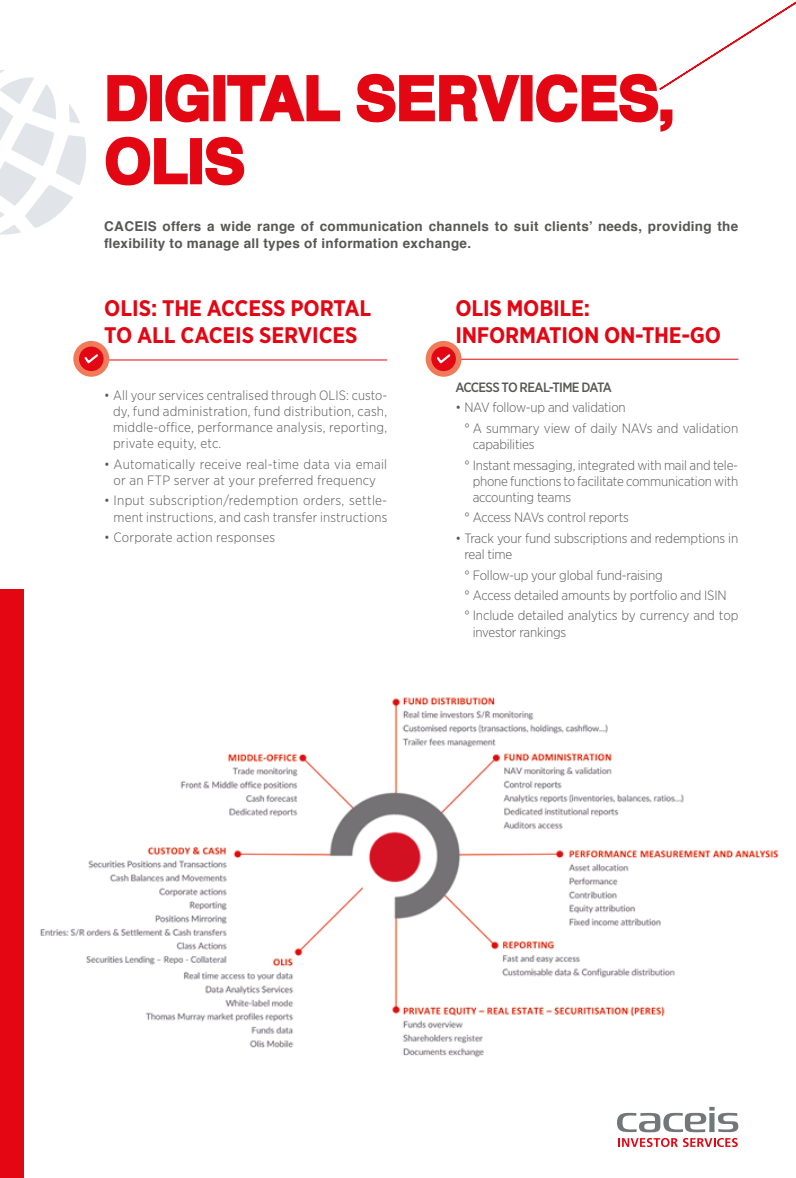
<style>
.page{position:relative;width:796px;height:1178px;background:#fff}
.page>*{position:absolute;margin:0;border:0;box-sizing:border-box;transform-origin:0 0}
.t1{font:700 60px/63px "Helvetica";color:#e30613}
.t2{font:700 22.5px/27px "Gotham Narrow";letter-spacing:-.01em;color:#e30613}
.t3{font:300 13.5px/16.2px "Gotham Narrow";letter-spacing:-.015em;color:#575756}
.t4{font:700 13.5px/16.2px "Helvetica";letter-spacing:.02em;color:#575756}
.t5{font:300 13.5px/16.2px "Gotham Narrow";letter-spacing:.015em;color:#575756;text-align:center}
.t6{font:300 13.5px/16.2px "Gotham Narrow";letter-spacing:.01em;color:#575756;text-align:right}
.t7{font:500 13.5px "Gotham Narrow";letter-spacing:-.045em;color:#575756}
</style>
<div class="page">
<svg style="left:618px;top:1138px;width:119px;height:9px"></svg>
<svg style="left:617px;top:1107px;width:121px;height:25px"></svg>
<div style="left:0;top:589px;width:23px;height:589px;background:#e30613"></div>
<svg style="left:356px;top:73px;width:165px;height:50px"></svg>
<div style="left:520px;top:75px;width:12px;height:46px;border:3px solid #e30613"></div>
<svg style="left:0;top:70px;width:341px;height:165px"></svg>
<hr style="left:104px;top:360px;width:283px;height:1px;background:#e30613">
<hr style="left:455px;top:359px;width:283px;height:1px;background:#e30613">
<svg style="left:536px;top:2px;width:259px;height:130px"></svg>
<svg style="left:76px;top:344px;width:30px;height:30px"></svg>
<div style="left:73px;top:341px;width:36px;height:36px;border:6px solid #ef7b5b;border-radius:50%"></div>
<svg style="left:82px;top:352px;width:18px;height:13px"></svg>
<svg style="left:428px;top:344px;width:30px;height:30px"></svg>
<div style="left:425px;top:341px;width:36px;height:36px;border:6px solid #ef7b5b;border-radius:50%"></div>
<svg style="left:434px;top:352px;width:18px;height:13px"></svg>
<img style="left:40px;top:697px;width:739px;height:361px">
<h1 class="t1" style="left:104px;top:68px;width:572px">DIGITAL SERVICES,<br>OLIS</h1>
<p class="t4" style="left:104px;top:219px;width:635px">CACEIS offers a wide range of communication channels to suit clients’ needs, providing the flexibility to manage all types of information exchange.</p>
<h2 class="t2" style="left:104px;top:295px;width:268px">OLIS: THE ACCESS PORTAL<br>TO ALL CACEIS SERVICES</h2>
<p class="t3" style="left:113px;top:386px;width:275px;text-align:justify;text-indent:-9px">• All your services centralised through OLIS: custo&shy;dy, fund administration, fund distribution, cash, middle-office, performance analysis, reporting, private equity, etc.</p>
<p class="t5" style="left:104px;top:455px;width:284px">• Automatically receive real-time data via email or an FTP server at your preferred frequency</p>
<p class="t6" style="left:104px;top:492px;width:284px">• Input subscription/redemption orders, settle&shy;ment instructions, and cash transfer instructions</p>
<p class="t5" style="left:104px;top:529px;width:172px">• Corporate action responses</p>
<h2 class="t2" style="left:455px;top:295px;width:267px">OLIS MOBILE:<br>INFORMATION ON-THE-GO</h2>
<p class="t7" style="left:455px;top:379px;width:158px">ACCESS TO REAL-TIME DATA</p>
<p class="t3" style="left:464px;top:397px;width:275px;line-height:20.4px;text-indent:-9px">• NAV follow-up and validation<br>° A summary view of daily NAVs and validation</p>
<p class="t3" style="left:464px;top:434px;width:275px;line-height:20.4px;text-indent:8px">capabilities<br>° Instant messaging, integrated with mail and tele-</p>
<p class="t3" style="left:472px;top:473px;width:267px">phone functions to facilitate communication with accounting teams</p>
<p class="t3" style="left:464px;top:509px;width:166px">° Access NAVs control reports</p>
<p class="t3" style="left:464px;top:530px;width:275px;text-indent:-9px">• Track your fund subscriptions and redemptions in real time</p>
<p class="t3" style="left:464px;top:564px;width:275px;line-height:20.4px">° Follow-up your global fund-raising<br>° Access detailed amounts by portfolio and ISIN<br>° Include detailed analytics by currency and top</p>
<p class="t3" style="left:472px;top:623px;width:95px">investor rankings</p>
</div>
